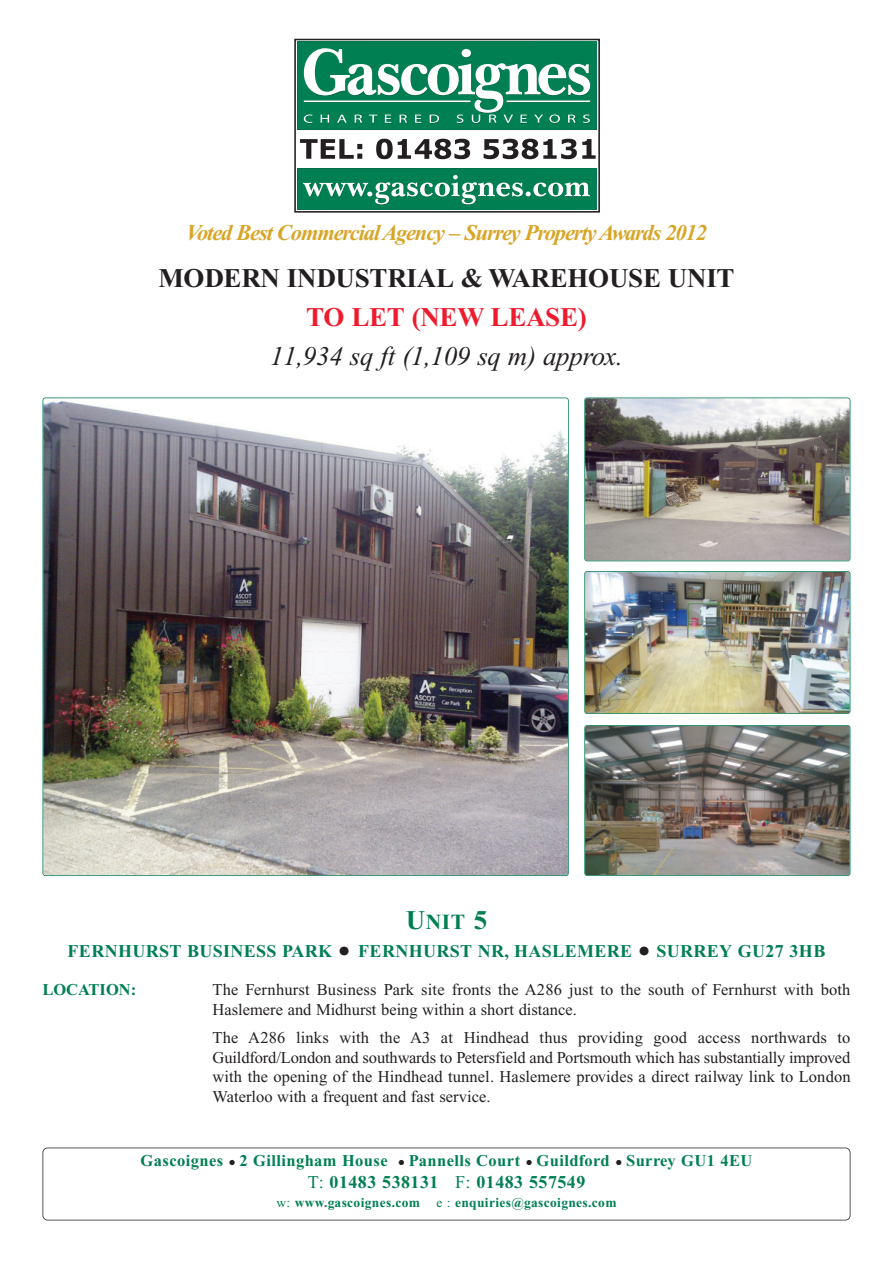
<style>
.page{position:relative;width:893px;height:1263px;background:#fff}
.page>*{position:absolute;margin:0;border:0;box-sizing:border-box;transform-origin:0 0}
.t1{font:700 27px "Times New Roman";letter-spacing:-.01em;color:#231f20}
.t2{font:italic 27px "Times New Roman";letter-spacing:-.01em;color:#231f20}
.t3{font:700 27px "Times New Roman";letter-spacing:-.01em;color:#ee1b2d}
.t4{font:italic 700 22.5px "Times New Roman";letter-spacing:-.05em;color:#d8a527}
.t5{font:700 21.6px "Times New Roman";color:#007f52}
.t6{font:700 18px "Times New Roman";letter-spacing:.02em;color:#007f52}
.t7{font:16.5px/19.8px "Times New Roman";color:#231f20}
.t8{font:700 16.5px "Times New Roman";letter-spacing:.025em;color:#007f52}
.t9{font:700 16.5px "Times New Roman";color:#007f52}
.t10{font:700 13.5px "Times New Roman";letter-spacing:.025em;color:#007f52}
.s1{font-size:27px}
.s2{font-family:"Verdana";color:#231f20}
.s3{font-family:"Verdana";font-size:10.5px;color:#231f20}
.s4{font-weight:400}
</style>
<div class="page">
<div style="left:43px;top:1147px;width:807px;height:73px;border:2px solid #231f20;border-radius:5px"></div>
<div style="left:294px;top:39px;width:306px;height:174px;border:2px solid #231f20"></div>
<div style="left:298px;top:169px;width:298px;height:40px;background:#007f52"></div>
<svg style="left:297px;top:42px;width:300px;height:88px"></svg>
<div style="left:298px;top:43px;width:298px;height:86px;background:#007f52"></div>
<svg style="left:304px;top:48px;width:286px;height:76px"></svg>
<svg style="left:300px;top:139px;width:62px;height:20px"></svg>
<svg style="left:376px;top:139px;width:94px;height:20px"></svg>
<svg style="left:484px;top:139px;width:112px;height:20px"></svg>
<svg style="left:303px;top:175px;width:287px;height:30px"></svg>
<img style="left:43px;top:398px;width:525px;height:477px;border-radius:2px">
<div style="left:43px;top:397px;width:526px;height:479px;border:2px solid #007f52;border-radius:3px"></div>
<img style="left:585px;top:398px;width:265px;height:163px;border-radius:2px">
<div style="left:584px;top:397px;width:266px;height:164px;border:2px solid #007f52;border-radius:3px"></div>
<img style="left:585px;top:726px;width:265px;height:149px;border-radius:2px">
<div style="left:584px;top:725px;width:266px;height:151px;border:2px solid #007f52;border-radius:3px"></div>
<img style="left:585px;top:572px;width:265px;height:141px;border-radius:2px">
<div style="left:584px;top:571px;width:266px;height:143px;border:2px solid #007f52;border-radius:3px"></div>
<h2 class="t4" style="left:186px;top:225px;width:522px">Voted Best Commercial Agency – Surrey Property Awards 2012</h2>
<h1 class="t1" style="left:158px;top:270px;width:578px">MODERN INDUSTRIAL &amp; WAREHOUSE UNIT</h1>
<h1 class="t3" style="left:306px;top:309px;width:282px">TO LET (NEW LEASE)</h1>
<h1 class="t2" style="left:270px;top:347px;width:354px">11,934 sq ft (1,109 sq m) approx.</h1>
<h3 class="t5" style="left:406px;top:915px;width:83px"><span class="s1">U</span>NIT <span class="s1">5</span></h3>
<p class="t6" style="left:68px;top:945px;width:759px">FERNHURST BUSINESS PARK <span class="s2">•</span> FERNHURST NR, HASLEMERE <span class="s2">•</span> SURREY GU27 3HB</p>
<p class="t9" style="left:42px;top:984px;width:95px">LOCATION:</p>
<p class="t7" style="left:213px;top:981px;width:639px">The Fernhurst Business Park site fronts the A286 just to the south of Fernhurst with both<br>Haslemere and Midhurst being within a short distance.</p>
<p class="t7" style="left:213px;top:1029px;width:639px;text-align:justify">The A286 links with the A3 at Hindhead thus providing good access northwards to Guildford/London and southwards to Petersfield and Portsmouth which has substantially improved with the opening of the Hindhead tunnel. Haslemere provides a direct railway link to London Waterloo with a frequent and fast service.</p>
<p class="t8" style="left:141px;top:1155px;width:613px">Gascoignes <span class="s3">•</span> 2 Gillingham House <span class="s3">•</span> Pannells Court <span class="s3">•</span> Guildford <span class="s3">•</span> Surrey GU1 4EU</p>
<p class="t6" style="left:308px;top:1176px;width:279px"><span class="s4">T:</span> 01483 538131 <span class="s4">F:</span> 01483 557549</p>
<p class="t10" style="left:276px;top:1198px;width:342px"><span class="s4">w:</span> www.gascoignes.com <span class="s4">e :</span> enquiries@gascoignes.com</p>
</div>
